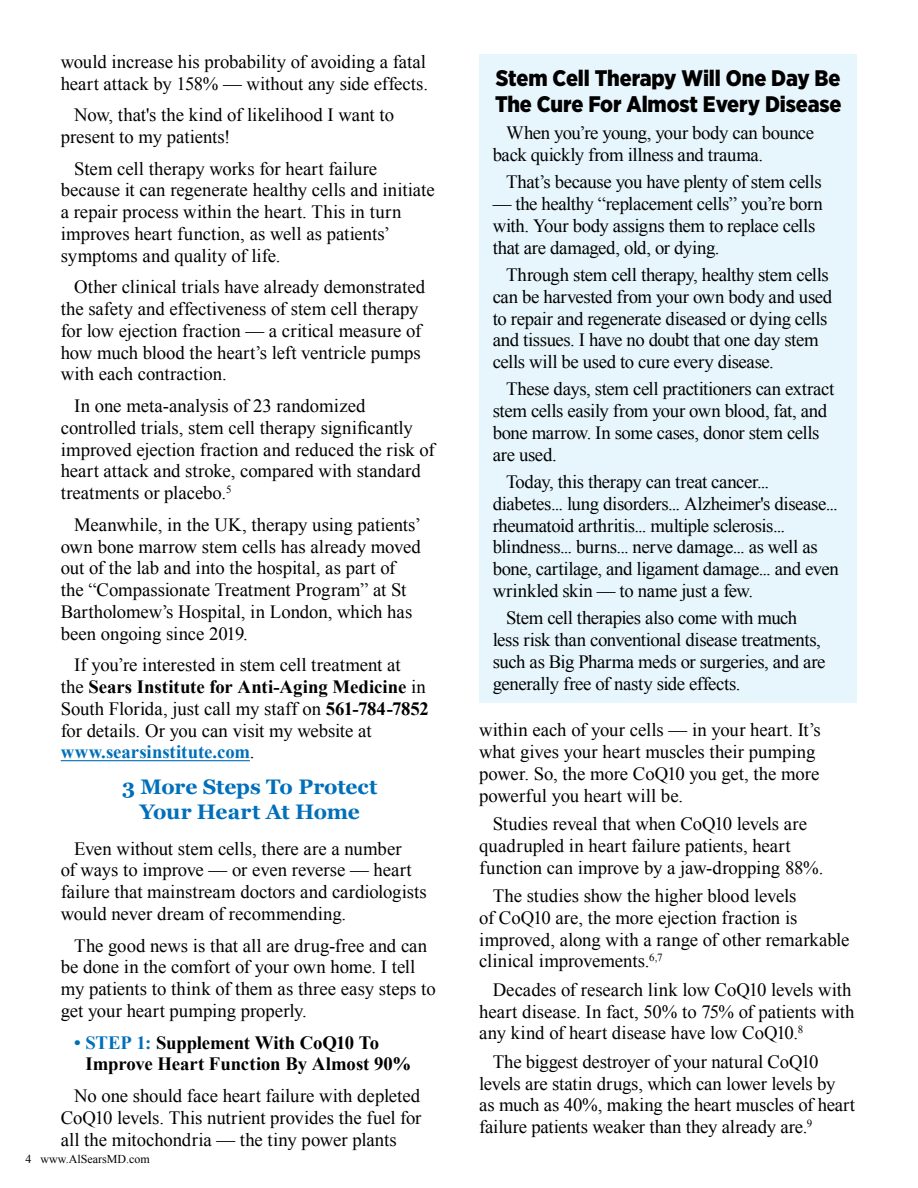
<style>
.page{position:relative;width:918px;height:1188px;background:#fff}
.page>*{position:absolute;margin:0;border:0;box-sizing:border-box;transform-origin:0 0}
.t1{font:900 22.5px/25.5px "Gotham Narrow";letter-spacing:-.005em;color:#000}
.t2{font:700 21px/25.5px "Georgia";letter-spacing:-.005em;color:#006fba;text-align:center}
.t3{font:18.75px/21.8px "Times New Roman";letter-spacing:-.01em;color:#000}
.t4{font:700 18.75px/21.8px "Times New Roman";letter-spacing:-.005em;color:#000}
.t5{font:12px "Times New Roman";color:#000}
.s1{font-weight:700}
.s2{font-weight:700;color:#006fba}
.s3{color:#006fba}
</style>
<div class="page">
<hr style="left:61px;top:760px;width:189px;height:1px;background:#006fba">
<div style="left:479px;top:55px;width:378px;height:648px;background:#e7f6fd"></div>
<p class="t3" style="left:61px;top:50px;width:369px">would increase his probability of avoiding a fatal heart attack by 158% — without any side effects.</p>
<p class="t3" style="left:61px;top:104px;width:335px;text-indent:14px">Now, that's the kind of likelihood I want to present to my patients!</p>
<p class="t3" style="left:61px;top:157px;width:376px;text-indent:14px">Stem cell therapy works for heart failure because it can regenerate healthy cells and initiate a repair process within the heart. This in turn improves heart function, as well as patients’ symptoms and quality of life.</p>
<p class="t3" style="left:61px;top:276px;width:366px;text-indent:14px">Other clinical trials have already demonstrated the safety and effectiveness of stem cell therapy for low ejection fraction — a critical measure of how much blood the heart’s left ventricle pumps with each contraction.</p>
<p class="t3" style="left:61px;top:395px;width:375px;text-indent:14px">In one meta-analysis of 23 randomized controlled trials, stem cell therapy significantly improved ejection fraction and reduced the risk of heart attack and stroke, compared with standard treatments or placebo.<sup>5</sup></p>
<p class="t3" style="left:61px;top:514px;width:362px;text-indent:14px">Meanwhile, in the UK, therapy using patients’ own bone marrow stem cells has already moved out of the lab and into the hospital, as part of the “Compassionate Treatment Program” at St Bartholomew’s Hospital, in London, which has been ongoing since 2019.</p>
<p class="t3" style="left:61px;top:654px;width:370px;text-indent:14px">If you’re interested in stem cell treatment at<br>the <span class="s1">Sears Institute for Anti-Aging Medicine</span> in South Florida, just call my staff on <span class="s1">561-784-7852 </span>for details. Or you can visit my website at <span class="s2">www.searsinstitute.com</span>.</p>
<p class="t2" style="left:122px;top:773px;width:257px">3 More Steps To Protect<br>Your Heart At Home</p>
<p class="t3" style="left:61px;top:837px;width:368px;text-indent:14px">Even without stem cells, there are a number<br>of ways to improve — or even reverse — heart failure that mainstream doctors and cardiologists would never dream of recommending.</p>
<p class="t3" style="left:61px;top:934px;width:377px;text-indent:14px">The good news is that all are drug-free and can be done in the comfort of your own home. I tell my patients to think of them as three easy steps to get your heart pumping properly.</p>
<p class="t4" style="left:86px;top:1031px;width:327px;text-indent:-11px"><span class="s3">• STEP 1:</span> Supplement With CoQ10 To<br>Improve Heart Function By Almost 90%</p>
<p class="t3" style="left:61px;top:1085px;width:362px;text-align:justify;text-indent:14px">No one should face heart failure with depleted CoQ10 levels. This nutrient provides the fuel for all the mitochondria — the tiny power plants</p>
<p class="t5" style="left:26px;top:1150px;width:126px">4 www.AlSearsMD.com</p>
<p class="t1" style="left:495px;top:65px;width:348px">Stem Cell Therapy Will One Day Be<br>The Cure For Almost Every Disease</p>
<p class="t3" style="left:493px;top:122px;width:323px;text-indent:14px">When you’re young, your body can bounce back quickly from illness and trauma.</p>
<p class="t3" style="left:506px;top:171px;width:317px">That’s because you have plenty of stem cells</p>
<p class="t3" style="left:493px;top:193px;width:332px">— the healthy “replacement cells” you’re born with. Your body assigns them to replace cells that are damaged, old, or dying.</p>
<p class="t3" style="left:493px;top:264px;width:341px;text-indent:14px">Through stem cell therapy, healthy stem cells can be harvested from your own body and used to repair and regenerate diseased or dying cells and tissues. I have no doubt that one day stem cells will be used to cure every disease.</p>
<p class="t3" style="left:493px;top:378px;width:343px;text-indent:14px">These days, stem cell practitioners can extract stem cells easily from your own blood, fat, and bone marrow. In some cases, donor stem cells are used.</p>
<p class="t3" style="left:493px;top:471px;width:348px;text-indent:14px">Today, this therapy can treat cancer... diabetes... lung disorders... Alzheimer's disease... rheumatoid arthritis... multiple sclerosis... blindness... burns... nerve damage... as well as bone, cartilage, and ligament damage... and even wrinkled skin — to name just a few.</p>
<p class="t3" style="left:493px;top:607px;width:334px;text-indent:14px">Stem cell therapies also come with much less risk than conventional disease treatments, such as Big Pharma meds or surgeries, and are generally free of nasty side effects.</p>
<p class="t3" style="left:479px;top:719px;width:343px">within each of your cells — in your heart. It’s what gives your heart muscles their pumping power. So, the more CoQ10 you get, the more powerful you heart will be.</p>
<p class="t3" style="left:479px;top:813px;width:346px;text-indent:14px">Studies reveal that when CoQ10 levels are quadrupled in heart failure patients, heart function can improve by a jaw-dropping 88%.</p>
<p class="t3" style="left:479px;top:885px;width:372px;text-indent:14px">The studies show the higher blood levels<br>of CoQ10 are, the more ejection fraction is improved, along with a range of other remarkable clinical improvements.<sup>6,7</sup></p>
<p class="t3" style="left:479px;top:978px;width:377px;text-indent:14px">Decades of research link low CoQ10 levels with heart disease. In fact, 50% to 75% of patients with any kind of heart disease have low CoQ10.<sup>8</sup></p>
<p class="t3" style="left:479px;top:1050px;width:377px;text-indent:14px">The biggest destroyer of your natural CoQ10 levels are statin drugs, which can lower levels by as much as 40%, making the heart muscles of heart failure patients weaker than they already are.<sup>9</sup></p>
</div>
